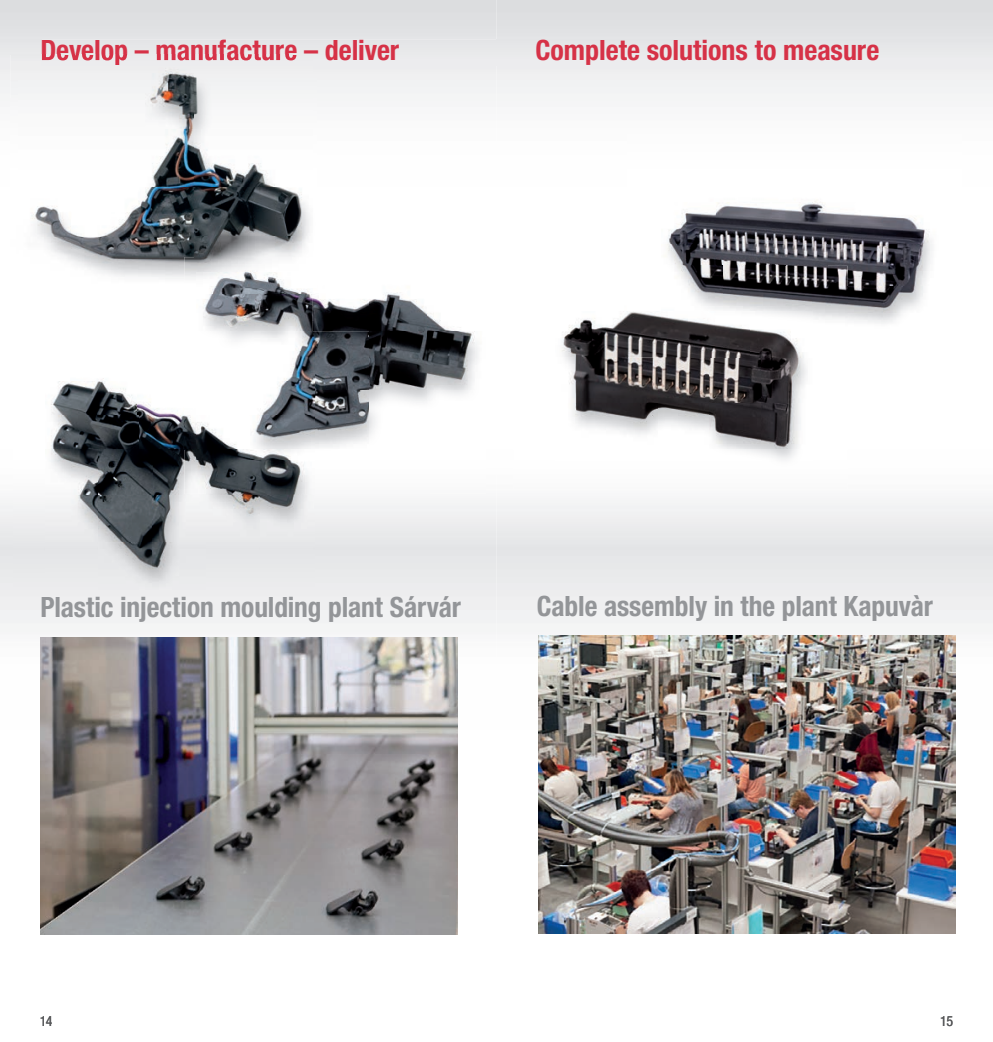
<style>
.page{position:relative;width:993px;height:1042px;background:#fff}
.page>*{position:absolute;margin:0;border:0;box-sizing:border-box;transform-origin:0 0}
.t1{font:700 condensed 28px "Helvetica Neue";letter-spacing:-.005em;color:#d63247}
.t2{font:700 condensed 28px "Helvetica Neue";letter-spacing:-.005em;color:#939598}
.t3{font:700 condensed 28px "Helvetica Neue LT";letter-spacing:-.005em;color:#939598}
.t4{font:condensed 14px "Helvetica Neue LT";color:#57585a}
</style>
<div class="page">
<div style="left:42px;top:40px;width:836px;height:25px;background:#e8e9ea"></div>
<img style="left:0;top:500px;width:992px;height:229px">
<img style="left:538px;top:636px;width:416px;height:297px">
<img style="left:40px;top:637px;width:417px;height:298px">
<div style="left:11px;top:55px;width:180px;height:44px;background:#ededee"></div>
<img style="left:42px;top:55px;width:270px;height:10px">
<img style="left:18px;top:73px;width:294px;height:164px">
<img style="left:40px;top:237px;width:154px;height:42px">
<img style="left:194px;top:237px;width:114px;height:20px">
<img style="left:271px;top:459px;width:39px;height:35px">
<img style="left:203px;top:293px;width:51px;height:47px">
<img style="left:184px;top:257px;width:92px;height:22px">
<img style="left:254px;top:293px;width:58px;height:58px">
<img style="left:312px;top:292px;width:166px;height:98px">
<img style="left:315px;top:390px;width:153px;height:58px">
<img style="left:197px;top:273px;width:112px;height:20px">
<img style="left:314px;top:381px;width:1px;height:66px">
<img style="left:103px;top:351px;width:211px;height:30px">
<img style="left:13px;top:500px;width:32px;height:89px">
<img style="left:51px;top:381px;width:146px;height:68px">
<img style="left:51px;top:449px;width:156px;height:47px">
<img style="left:207px;top:494px;width:105px;height:2px">
<img style="left:45px;top:496px;width:269px;height:93px">
<img style="left:184px;top:449px;width:87px;height:45px">
<img style="left:197px;top:381px;width:117px;height:78px">
<img style="left:667px;top:245px;width:160px;height:21px">
<img style="left:667px;top:203px;width:265px;height:42px">
<img style="left:827px;top:244px;width:105px;height:42px">
<img style="left:847px;top:286px;width:77px;height:38px">
<img style="left:675px;top:266px;width:110px;height:45px">
<img style="left:785px;top:266px;width:62px;height:53px">
<img style="left:561px;top:312px;width:128px;height:45px">
<img style="left:565px;top:357px;width:242px;height:103px">
<img style="left:689px;top:329px;width:115px;height:28px">
<img style="left:661px;top:311px;width:151px;height:18px">
<p class="t1" style="left:40px;top:33px;width:360px">Develop – manufacture – deliver</p>
<p class="t1" style="left:535px;top:33px;width:345px">Complete solutions to measure</p>
<p class="t2" style="left:40px;top:590px;width:422px">Plastic injection moulding plant Sárvár</p>
<p class="t3" style="left:536px;top:589px;width:397px">Cable assembly in the plant Kapuvàr</p>
<p class="t4" style="left:40px;top:1012px;width:14px">14</p>
<p class="t4" style="left:940px;top:1012px;width:14px">15</p>
</div>
